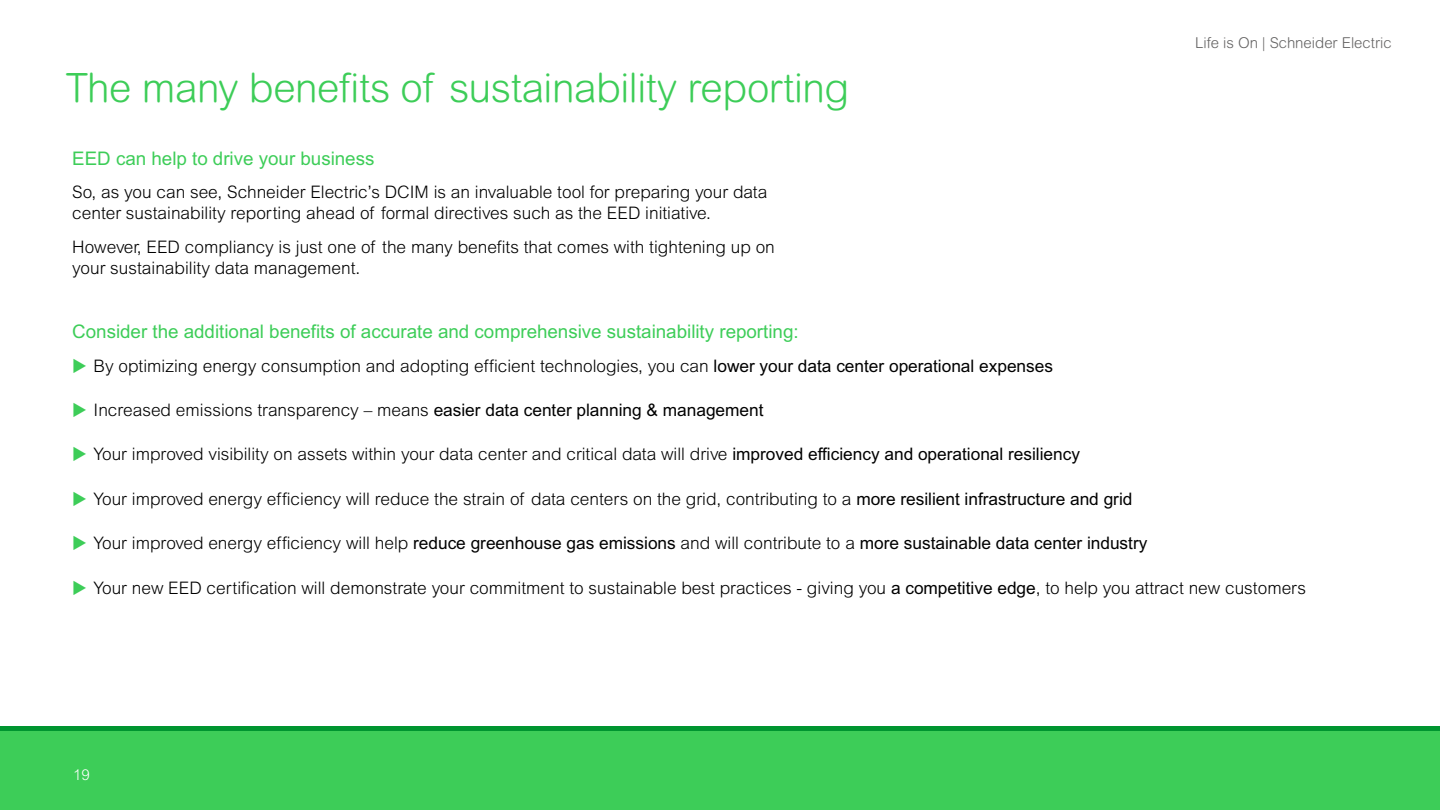
<style>
.page{position:relative;width:1440px;height:810px;background:#fff}
.page>*{position:absolute;margin:0;border:0;box-sizing:border-box;transform-origin:0 0}
.t1{font:300 40.5px "Arial Rounded MT Pro";letter-spacing:-.01em;color:#3dcd58}
.t2{font:18.75px "Arial MT Std";color:#3dcd58}
.t3{font:300 17.25px/21px "Arial MT Std";color:#000}
.t4{font:17.25px "Arial MT Std";color:#000}
.t5{font:300 15px "Arial Rounded MT Pro";color:#646363}
.t6{font:300 15px "Arial MT Std";color:#fff}
.s1{font-weight:400}
.s2{font-weight:300}
</style>
<div class="page">
<div style="left:0;top:729px;width:1440px;height:81px;background:#3dcd58"></div>
<hr style="left:0;top:726px;width:1440px;height:4px;background:#009530">
<h1 class="t1" style="left:66px;top:65px;width:785px">The many benefits of sustainability reporting</h1>
<p class="t2" style="left:72px;top:147px;width:304px">EED can help to drive your business</p>
<p class="t3" style="left:72px;top:182px;width:697px">So, as you can see, Schneider Electric’s DCIM is an invaluable tool for preparing your data center sustainability reporting ahead of formal directives such as the EED initiative.</p>
<p class="t3" style="left:72px;top:236px;width:704px">However, EED compliancy is just one of the many benefits that comes with tightening up on your sustainability data management.</p>
<p class="t5" style="left:1195px;top:34px;width:198px">Life is On | Schneider Electric</p>
<p class="t2" style="left:72px;top:321px;width:728px">Consider the additional benefits of accurate and comprehensive sustainability reporting:</p>
<p class="t3" style="left:94px;top:355px;width:961px">By optimizing energy consumption and adopting efficient technologies, you can <span class="s1">lower your data center operational expenses</span></p>
<p class="t3" style="left:94px;top:399px;width:671px">Increased emissions transparency – means <span class="s1">easier data center planning &amp; management</span></p>
<p class="t3" style="left:94px;top:444px;width:988px">Your improved visibility on assets within your data center and critical data will drive <span class="s1">improved efficiency and operational resiliency</span></p>
<p class="t3" style="left:94px;top:488px;width:1040px">Your improved energy efficiency will reduce the strain of data centers on the grid, contributing to a <span class="s1">more resilient infrastructure and grid</span></p>
<p class="t4" style="left:94px;top:533px;width:1055px"><span class="s2">Your improved energy efficiency will help</span> reduce greenhouse gas emissions <span class="s2">and will contribute to a</span> more sustainable data center industry</p>
<p class="t3" style="left:94px;top:577px;width:1214px">Your new EED certification will demonstrate your commitment to sustainable best practices - giving you <span class="s1">a competitive edge</span>, to help you attract new customers</p>
<p class="t6" style="left:73px;top:767px;width:18px">19</p>
</div>
